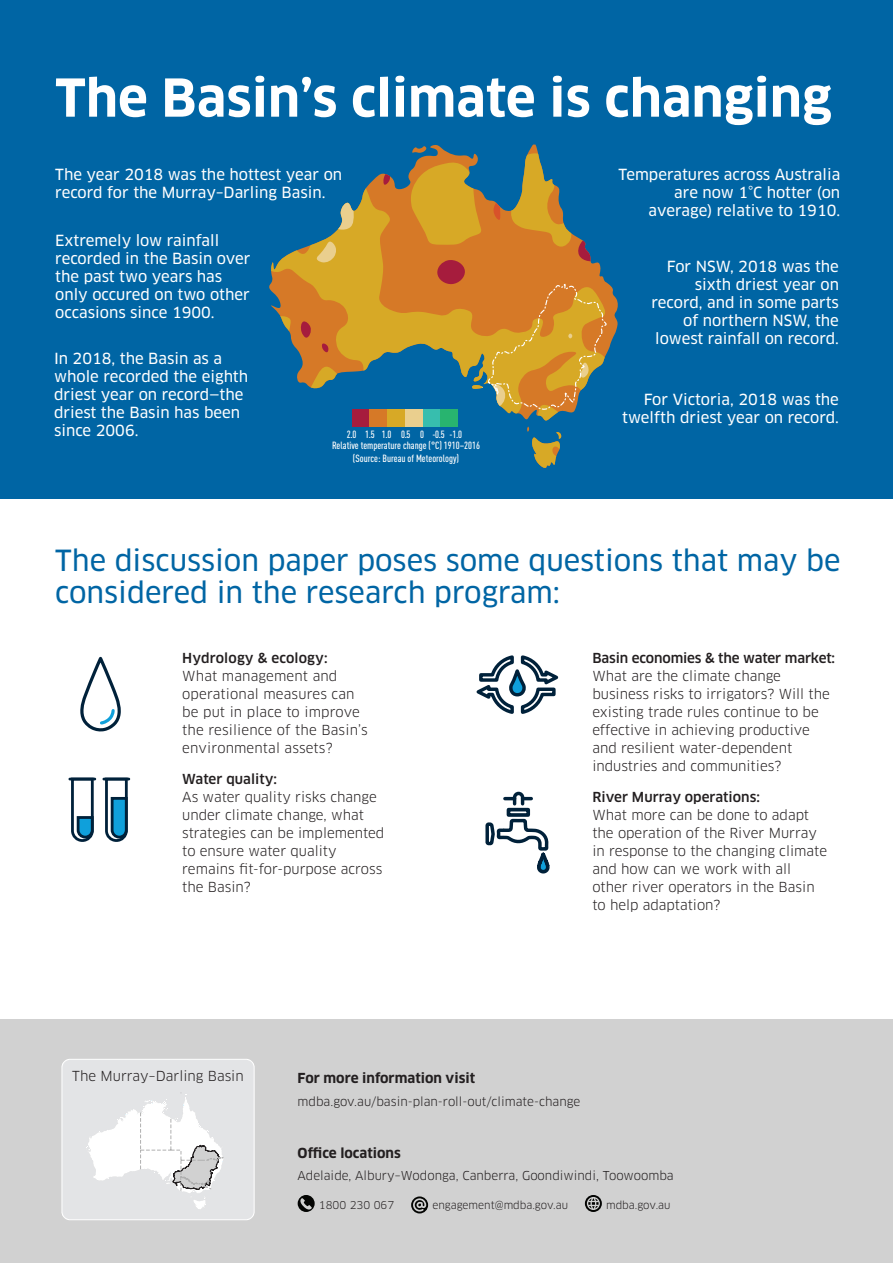
<style>
.page{position:relative;width:893px;height:1263px;background:#fff}
.page>*{position:absolute;margin:0;border:0;box-sizing:border-box;transform-origin:0 0}
.t1{font:700 51px "Clan OT";color:#fff}
.t2{font:28.5px/31.5px "Clan OT News";color:#0065a4}
.t3{font:15px/18px "Clan OT News";color:#fff}
.t4{font:13.5px/18px "Clan OT";color:#231f20}
.t5{font:500 13.5px "Clan OT";color:#231f20}
.t6{font:700 13.5px "Clan OT";color:#231f20}
.t7{font:12px "Clan OT";color:#231f20}
.t8{font:10.5px "Clan OT";color:#231f20}
.t9{font:500 condensed 10.35px/12px "DINOT";color:#fff;text-align:center}
</style>
<div class="page">
<div style="left:0;top:1019px;width:893px;height:244px;background:#d1d1d1"></div>
<div style="left:0;top:0;width:893px;height:499px;background:#0065a4"></div>
<div style="left:352px;top:409px;width:17px;height:18px;background:#a61c3d"></div>
<div style="left:369px;top:409px;width:18px;height:18px;background:#d67927"></div>
<div style="left:387px;top:409px;width:18px;height:18px;background:#d7a926"></div>
<div style="left:405px;top:409px;width:18px;height:18px;background:#eacf8e"></div>
<div style="left:423px;top:409px;width:17px;height:18px;background:#37beae"></div>
<div style="left:440px;top:409px;width:18px;height:18px;background:#28b46f"></div>
<svg style="left:269px;top:155px;width:264px;height:234px"></svg>
<svg style="left:410px;top:161px;width:72px;height:84px"></svg>
<svg style="left:509px;top:151px;width:24px;height:96px"></svg>
<svg style="left:302px;top:366px;width:43px;height:23px"></svg>
<svg style="left:269px;top:314px;width:22px;height:33px"></svg>
<svg style="left:493px;top:201px;width:8px;height:19px"></svg>
<svg style="left:437px;top:259px;width:28px;height:25px"></svg>
<svg style="left:383px;top:172px;width:8px;height:13px"></svg>
<svg style="left:300px;top:321px;width:12px;height:17px"></svg>
<svg style="left:321px;top:343px;width:8px;height:10px"></svg>
<svg style="left:316px;top:241px;width:21px;height:22px"></svg>
<svg style="left:324px;top:192px;width:30px;height:40px"></svg>
<svg style="left:478px;top:284px;width:128px;height:127px"></svg>
<svg style="left:298px;top:1195px;width:17px;height:17px"></svg>
<svg style="left:411px;top:1196px;width:17px;height:17px"></svg>
<svg style="left:585px;top:1195px;width:17px;height:17px"></svg>
<svg style="left:61px;top:1059px;width:194px;height:161px"></svg>
<svg style="left:70px;top:777px;width:25px;height:65px"></svg>
<hr style="left:70px;top:778px;width:25px;height:2px;background:#00213a">
<svg style="left:104px;top:777px;width:25px;height:65px"></svg>
<hr style="left:104px;top:778px;width:25px;height:2px;background:#00213a">
<svg style="left:476px;top:655px;width:83px;height:59px"></svg>
<svg style="left:80px;top:656px;width:41px;height:76px"></svg>
<svg style="left:485px;top:791px;width:65px;height:83px"></svg>
<div style="left:507px;top:808px;width:23px;height:9px;border:4px solid #00213a"></div>
<h1 class="t1" style="left:55px;top:68px;width:778px">The Basin’s climate is changing</h1>
<p class="t3" style="left:55px;top:166px;width:288px">The year 2018 was the hottest year on record for the Murray–Darling Basin.</p>
<p class="t3" style="left:55px;top:232px;width:197px">Extremely low rainfall recorded in the Basin over the past two years has only occured on two other occasions since 1900.</p>
<p class="t3" style="left:54px;top:350px;width:196px">In 2018, the Basin as a whole recorded the eighth driest year on record—the driest the Basin has been since 2006.</p>
<p class="t9" style="left:332px;top:428px;width:149px">2.0 1.5 1.0 0.5 0 -0.5 -1.0<br>Relative temperature change (°C) 1910–2016 (Source: Bureau of Meteorology)</p>
<p class="t3" style="left:618px;top:166px;width:223px;text-align:right">Temperatures across Australia are now 1°C hotter (on average) relative to 1910.</p>
<p class="t3" style="left:651px;top:257px;width:189px;text-align:right">For NSW, 2018 was the sixth driest year on record, and in some parts of northern NSW, the lowest rainfall on record.</p>
<p class="t3" style="left:622px;top:391px;width:218px;text-align:right">For Victoria, 2018 was the twelfth driest year on record.</p>
<h2 class="t2" style="left:55px;top:545px;width:787px">The discussion paper poses some questions that may be considered in the research program:</h2>
<p class="t5" style="left:182px;top:650px;width:147px">Hydrology &amp; ecology:</p>
<p class="t4" style="left:182px;top:667px;width:187px">What management and operational measures can be put in place to improve the resilience of the Basin’s environmental assets?</p>
<p class="t5" style="left:182px;top:771px;width:96px">Water quality:</p>
<p class="t4" style="left:182px;top:788px;width:204px">As water quality risks change under climate change, what strategies can be implemented to ensure water quality remains fit-for-purpose across the Basin?</p>
<p class="t5" style="left:592px;top:650px;width:244px">Basin economies &amp; the water market:</p>
<p class="t4" style="left:592px;top:667px;width:239px">What are the climate change business risks to irrigators? Will the existing trade rules continue to be effective in achieving productive and resilient water-dependent industries and communities?</p>
<p class="t5" style="left:592px;top:789px;width:169px">River Murray operations:</p>
<p class="t4" style="left:592px;top:806px;width:236px">What more can be done to adapt the operation of the River Murray in response to the changing climate and how can we work with all other river operators in the Basin to help adaptation?</p>
<p class="t4" style="left:72px;top:1067px;width:173px">The Murray–Darling Basin</p>
<p class="t6" style="left:298px;top:1070px;width:179px">For more information visit</p>
<p class="t7" style="left:298px;top:1094px;width:284px">mdba.gov.au/basin-plan-roll-out/climate-change</p>
<p class="t6" style="left:298px;top:1145px;width:105px">Office locations</p>
<p class="t7" style="left:298px;top:1169px;width:378px">Adelaide, Albury–Wodonga, Canberra, Goondiwindi, Toowoomba</p>
<p class="t8" style="left:319px;top:1199px;width:77px">1800 230 067</p>
<p class="t8" style="left:432px;top:1199px;width:137px">engagement@mdba.gov.au</p>
<p class="t8" style="left:606px;top:1199px;width:66px">mdba.gov.au</p>
</div>
